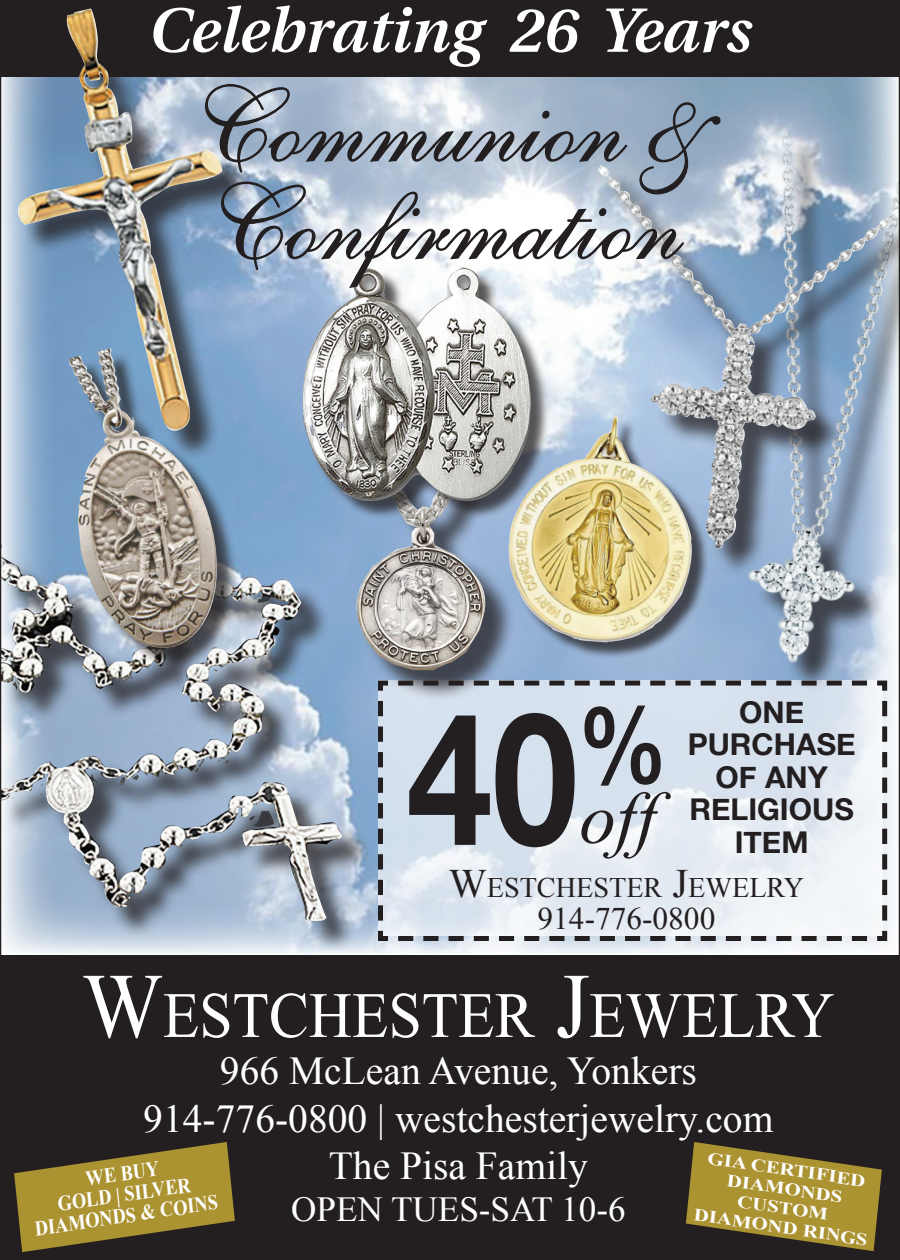
<style>
.page{position:relative;width:900px;height:1260px;background:#fff}
.page>*{position:absolute;margin:0;border:0;box-sizing:border-box;transform-origin:0 0}
.t1{font:700 184.75px "Helvetica Neue";color:#231f20;scale:.83 1}
.t2{font:105px/97.5px "Shelley Allegro Script";color:#231f20}
.t3{font:italic 73.25px "Times New Roman";color:#231f20}
.t4{font:64.5px "Times New Roman";color:#fff;scale:.92 1}
.t5{font:italic 600 62.5px "Utopia";color:#fff}
.t6{font:39.5px/47.5px "Times New Roman";color:#fff;text-align:center}
.t7{font:35.25px "Times New Roman";color:#fff}
.t8{font:31.25px "Times New Roman";color:#231f20}
.t9{font:700 30px/32.5px "Helvetica Neue";color:#231f20;text-align:center}
.t10{font:28.25px "Times New Roman";color:#231f20}
.t11{font:700 21.25px/21.2px "Times New Roman";color:#fff;text-align:center;scale:.87 1}
.t12{font:700 17.25px/19.2px "Times New Roman";color:#fff;text-align:center;scale:1.21 1}
.s1{font-size:40.25px}
.s2{font-size:92.25px}
</style>
<div class="page">
<div style="left:0;top:956px;width:900px;height:304px;background:#231f20"></div>
<svg style="left:14px;top:1142px;width:221px;height:110px"></svg>
<svg style="left:686px;top:1142px;width:196px;height:109px"></svg>
<img style="left:3px;top:77px;width:894px;height:879px">
<div style="left:511px;top:419px;width:198px;height:241px;background:#231f20;opacity:.75"></div>
<img style="left:516px;top:416px;width:131px;height:226px">
<svg style="left:375px;top:678px;width:515px;height:265px"></svg>
<img style="left:647px;top:121px;width:250px;height:569px">
<div style="left:603px;top:170px;width:297px;height:409px;background:#231f20;opacity:.75"></div>
<img style="left:598px;top:164px;width:133px;height:303px">
<div style="left:361px;top:475px;width:155px;height:227px;background:#231f20;opacity:.75"></div>
<img style="left:356px;top:521px;width:132px;height:149px">
<div style="left:305px;top:270px;width:245px;height:251px;background:#231f20;opacity:.75"></div>
<img style="left:301px;top:289px;width:234px;height:219px">
<div style="left:4px;top:549px;width:368px;height:403px;background:#231f20;opacity:.75"></div>
<img style="left:3px;top:542px;width:288px;height:152px">
<div style="left:73px;top:352px;width:165px;height:317px;background:#231f20;opacity:.75"></div>
<img style="left:69px;top:462px;width:167px;height:191px">
<div style="left:0;top:0;width:900px;height:77px;background:#231f20"></div>
<div style="left:23px;top:13px;width:229px;height:449px;background:#231f20;opacity:.75"></div>
<img style="left:3px;top:8px;width:219px;height:432px">
<svg style="left:204px;top:83px;width:517px;height:206px"></svg>
<h3 class="t5" style="left:149px;top:-5px;width:604px">Celebrating 26 Years</h3>
<h2 class="t2" style="left:198px;top:81px;width:500px">Communion &amp;<br>Confirmation</h2>
<p class="t9" style="left:688px;top:697px;width:169px">ONE<br>PURCHASE<br>OF ANY<br>RELIGIOUS<br>ITEM</p>
<h1 class="t1" style="left:407px;top:634px;width:315px">40<sup>%</sup></h1>
<p class="t10" style="left:449px;top:869px;width:357px"><span class="s1">W</span>ESTCHESTER <span class="s1">J</span>EWELRY</p>
<p class="t8" style="left:538px;top:897px;width:179px">914-776-0800</p>
<h3 class="t3" style="left:579px;top:768px;width:79px">off</h3>
<h3 class="t4" style="left:82px;top:972px;width:819px"><span class="s2">W</span>ESTCHESTER <span class="s2">J</span>EWELRY</h3>
<p class="t6" style="left:143px;top:1047px;width:632px">966 McLean Avenue, Yonkers<br>914-776-0800 | westchesterjewelry.com<br>The Pisa Family</p>
<p class="t7" style="left:291px;top:1186px;width:336px">OPEN TUES-SAT 10-6</p>
<p class="t11" style="left:27px;top:1175px;width:214px;rotate:-8deg">WE BUY<br>GOLD | SILVER<br>DIAMONDS &amp; COINS</p>
<p class="t12" style="left:704px;top:1148px;width:146px;rotate:8deg">GIA CERTIFIED<br>DIAMONDS<br>CUSTOM<br>DIAMOND RINGS</p>
</div>
